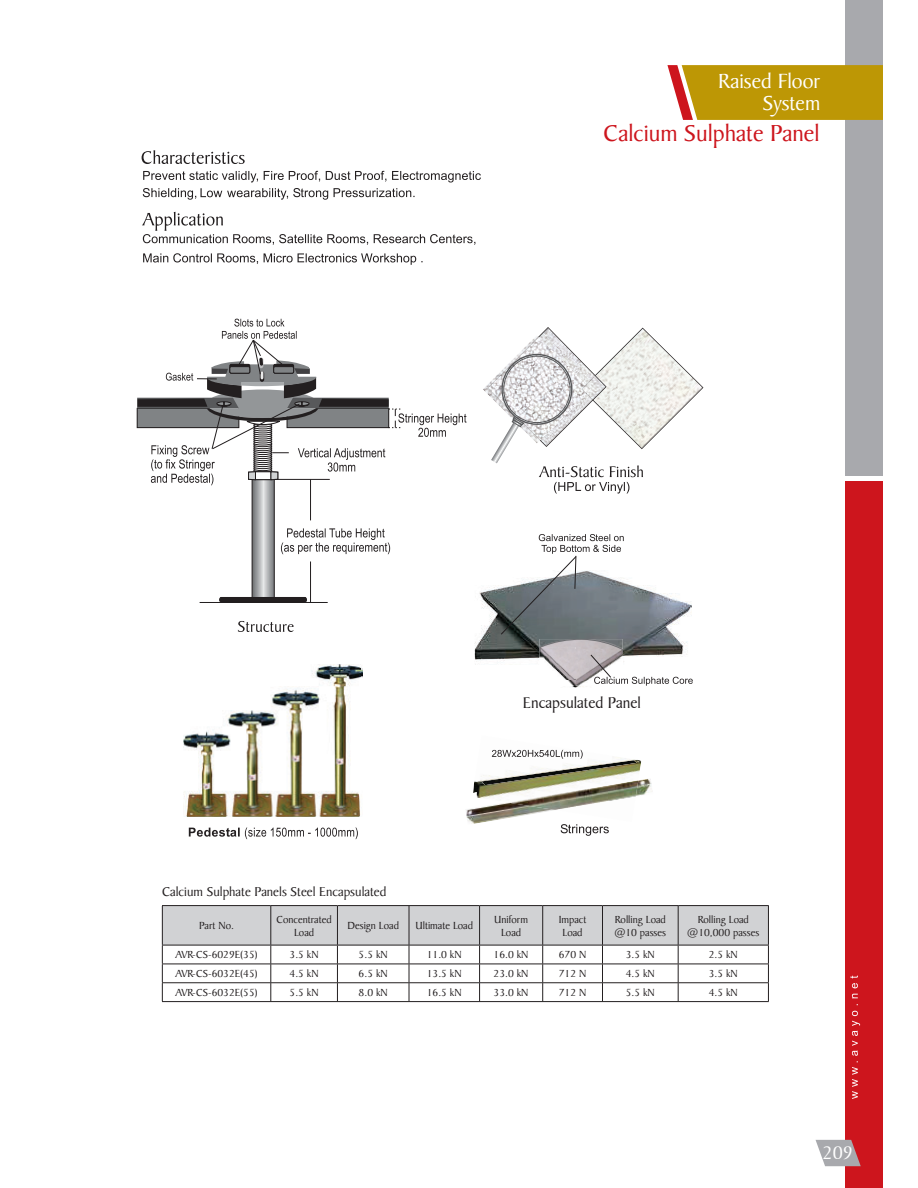
<style>
.page{position:relative;width:918px;height:1188px;background:#fff}
.page>*{position:absolute;margin:0;border:0;box-sizing:border-box;transform-origin:0 0}
.t1{font:24.9px "Baker Signet BT Roman";color:#cd151d}
.t2{font:22.2px/22.2px "Baker Signet BT Roman";color:#fff;text-align:right}
.t3{font:19.35px "Baker Signet BT";color:#fff}
.t4{font:16.65px "Baker Signet BT";color:#231f20}
.t5{font:13.8px "Baker Signet BT Roman";color:#231f20}
.t6{font:11.1px/13.4px "Baker Signet BT Roman";color:#231f20;text-align:center}
</style>
<div class="page">
<svg style="left:143px;top:171px;width:338px;height:29px"></svg>
<svg style="left:238px;top:621px;width:56px;height:11px"></svg>
<svg style="left:487px;top:327px;width:216px;height:167px"></svg>
<img style="left:475px;top:585px;width:109px;height:102px">
<svg style="left:500px;top:534px;width:193px;height:152px"></svg>
<svg style="left:137px;top:319px;width:330px;height:283px"></svg>
<hr style="left:200px;top:602px;width:128px;height:1px;background:#211d1e">
<hr style="left:274px;top:479px;width:56px;height:1px;background:#211d1e">
<hr style="left:310px;top:479px;width:1px;height:41px;background:#211d1e">
<hr style="left:310px;top:561px;width:1px;height:41px;background:#211d1e">
<svg style="left:142px;top:150px;width:103px;height:14px"></svg>
<svg style="left:142px;top:212px;width:333px;height:53px"></svg>
<img style="left:184px;top:664px;width:178px;height:152px">
<svg style="left:189px;top:827px;width:169px;height:12px"></svg>
<svg style="left:561px;top:825px;width:48px;height:11px"></svg>
<img style="left:481px;top:749px;width:160px;height:28px">
<img style="left:482px;top:760px;width:155px;height:18px">
<img style="left:466px;top:778px;width:186px;height:47px">
<img style="left:506px;top:780px;width:132px;height:30px">
<svg style="left:492px;top:750px;width:91px;height:9px"></svg>
<hr style="left:162px;top:905px;width:109px;height:1px;background:#231f20">
<hr style="left:271px;top:905px;width:66px;height:1px;background:#231f20">
<hr style="left:337px;top:905px;width:72px;height:1px;background:#231f20">
<hr style="left:409px;top:905px;width:71px;height:1px;background:#231f20">
<hr style="left:480px;top:905px;width:63px;height:1px;background:#231f20">
<hr style="left:543px;top:905px;width:60px;height:1px;background:#231f20">
<hr style="left:603px;top:905px;width:75px;height:1px;background:#231f20">
<hr style="left:678px;top:905px;width:91px;height:1px;background:#231f20">
<svg style="left:162px;top:906px;width:607px;height:95px"></svg>
<hr style="left:162px;top:964px;width:247px;height:1px;background:#231f20">
<hr style="left:409px;top:964px;width:360px;height:1px;background:#231f20">
<hr style="left:162px;top:982px;width:247px;height:1px;background:#231f20">
<hr style="left:409px;top:982px;width:360px;height:1px;background:#231f20">
<hr style="left:162px;top:1001px;width:247px;height:1px;background:#231f20">
<hr style="left:409px;top:1001px;width:360px;height:1px;background:#231f20">
<div style="left:845px;top:0;width:37px;height:476px;background:#a8a9ad"></div>
<div style="left:845px;top:482px;width:37px;height:706px;background:#cd151d"></div>
<svg style="left:850px;top:975px;width:11px;height:124px"></svg>
<svg style="left:667px;top:65px;width:215px;height:55px;background:#c19715"></svg>
<svg style="left:816px;top:1140px;width:45px;height:26px"></svg>
<h2 class="t2" style="left:718px;top:72px;width:104px">Raised Floor<br>System</h2>
<h1 class="t1" style="left:604px;top:124px;width:218px">Calcium Sulphate Panel</h1>
<h3 class="t4" style="left:523px;top:693px;width:119px">Encapsulated Panel</h3>
<p class="t5" style="left:162px;top:886px;width:226px">Calcium Sulphate Panels Steel Encapsulated</p>
<p class="t6" style="left:199px;top:920px;width:36px">Part No.</p>
<p class="t6" style="left:276px;top:914px;width:57px">Concentrated<br>Load</p>
<p class="t6" style="left:347px;top:920px;width:53px">Design Load</p>
<p class="t6" style="left:415px;top:920px;width:59px">Ultimate Load</p>
<p class="t6" style="left:494px;top:914px;width:35px">Uniform<br>Load</p>
<p class="t6" style="left:559px;top:914px;width:29px">Impact<br>Load</p>
<p class="t6" style="left:614px;top:914px;width:53px;text-align:left">Rolling Load @10 passes</p>
<p class="t6" style="left:687px;top:914px;width:74px">Rolling Load @10,000 passes</p>
<p class="t6" style="left:175px;top:949px;width:84px">AVR-CS-6029E(35)</p>
<p class="t6" style="left:290px;top:949px;width:31px">3.5 kN</p>
<p class="t6" style="left:359px;top:949px;width:31px">5.5 kN</p>
<p class="t6" style="left:427px;top:949px;width:36px">11.0 kN</p>
<p class="t6" style="left:494px;top:949px;width:36px">16.0 kN</p>
<p class="t6" style="left:559px;top:949px;width:29px">670 N</p>
<p class="t6" style="left:626px;top:949px;width:31px">3.5 kN</p>
<p class="t6" style="left:709px;top:949px;width:31px">2.5 kN</p>
<p class="t6" style="left:175px;top:968px;width:84px">AVR-CS-6032E(45)</p>
<p class="t6" style="left:290px;top:968px;width:31px">4.5 kN</p>
<p class="t6" style="left:359px;top:968px;width:31px">6.5 kN</p>
<p class="t6" style="left:427px;top:968px;width:36px">13.5 kN</p>
<p class="t6" style="left:494px;top:968px;width:36px">23.0 kN</p>
<p class="t6" style="left:559px;top:968px;width:29px">712 N</p>
<p class="t6" style="left:626px;top:968px;width:31px">4.5 kN</p>
<p class="t6" style="left:709px;top:968px;width:31px">3.5 kN</p>
<p class="t6" style="left:175px;top:987px;width:84px">AVR-CS-6032E(55)</p>
<p class="t6" style="left:290px;top:987px;width:31px">5.5 kN</p>
<p class="t6" style="left:359px;top:987px;width:31px">8.0 kN</p>
<p class="t6" style="left:427px;top:987px;width:36px">16.5 kN</p>
<p class="t6" style="left:494px;top:987px;width:36px">33.0 kN</p>
<p class="t6" style="left:559px;top:987px;width:29px">712 N</p>
<p class="t6" style="left:626px;top:987px;width:31px">5.5 kN</p>
<p class="t6" style="left:709px;top:987px;width:31px">4.5 kN</p>
<h3 class="t3" style="left:823px;top:1141px;width:32px">209</h3>
</div>
